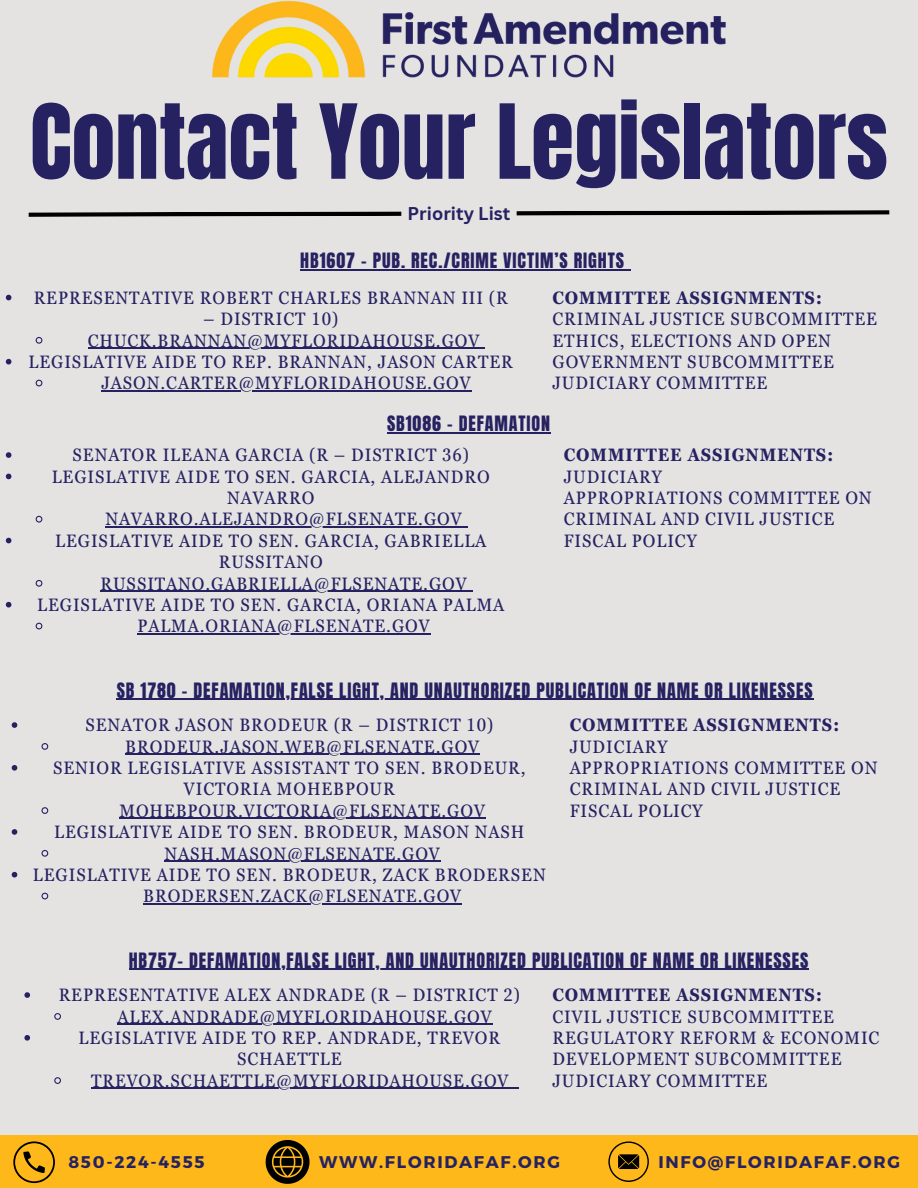
<style>
.page{position:relative;width:918px;height:1188px;background:#e4e3e2}
.page>*{position:absolute;margin:0;border:0;box-sizing:border-box;transform-origin:0 0}
.t1{font:87.9px "Anton";color:#262262}
.t2{font:condensed 18px/21.3px "Georgia Pro";letter-spacing:.05em;color:#262262}
.t3{font:18px "Anton";letter-spacing:.05em;color:#262262}
.t4{font:700 condensed 18px "Georgia Pro";letter-spacing:.05em;color:#262262}
.t5{font:700 18px "Canva Sans";letter-spacing:-.005em;color:#262262}
.t6{font:700 16.95px "Montserrat";letter-spacing:.1em;color:#262262}
</style>
<div class="page">
<div style="left:0;top:1135px;width:918px;height:53px;background:#feb81a"></div>
<img style="left:212px;top:0;width:514px;height:78px">
<svg style="left:608px;top:1141px;width:41px;height:41px"></svg>
<svg style="left:13px;top:1141px;width:42px;height:42px"></svg>
<svg style="left:266px;top:1140px;width:44px;height:44px"></svg>
<hr style="left:300px;top:269px;width:325px;height:1px;background:#262262">
<hr style="left:387px;top:432px;width:164px;height:1px;background:#262262">
<svg style="left:6px;top:295px;width:5px;height:5px"></svg>
<svg style="left:35px;top:337px;width:8px;height:7px"></svg>
<hr style="left:88px;top:348px;width:392px;height:1px;background:#262262">
<svg style="left:6px;top:359px;width:5px;height:6px"></svg>
<svg style="left:35px;top:379px;width:8px;height:8px"></svg>
<hr style="left:101px;top:390px;width:371px;height:2px;background:#262262">
<svg style="left:6px;top:452px;width:5px;height:6px"></svg>
<svg style="left:6px;top:474px;width:5px;height:5px"></svg>
<svg style="left:35px;top:515px;width:8px;height:8px"></svg>
<hr style="left:105px;top:526px;width:358px;height:2px;background:#262262">
<svg style="left:6px;top:538px;width:5px;height:5px"></svg>
<svg style="left:35px;top:580px;width:8px;height:7px"></svg>
<hr style="left:101px;top:591px;width:367px;height:1px;background:#262262">
<svg style="left:6px;top:602px;width:5px;height:6px"></svg>
<svg style="left:35px;top:622px;width:8px;height:8px"></svg>
<hr style="left:138px;top:633px;width:293px;height:1px;background:#262262">
<svg style="left:28px;top:210px;width:862px;height:7px"></svg>
<hr style="left:117px;top:699px;width:65px;height:1px;background:#262262">
<hr style="left:182px;top:699px;width:632px;height:1px;background:#262262">
<svg style="left:12px;top:722px;width:5px;height:6px"></svg>
<svg style="left:41px;top:743px;width:8px;height:7px"></svg>
<hr style="left:125px;top:754px;width:355px;height:1px;background:#262262">
<svg style="left:12px;top:765px;width:5px;height:6px"></svg>
<svg style="left:41px;top:807px;width:8px;height:7px"></svg>
<hr style="left:120px;top:818px;width:366px;height:1px;background:#262262">
<svg style="left:12px;top:829px;width:5px;height:6px"></svg>
<svg style="left:41px;top:850px;width:8px;height:7px"></svg>
<hr style="left:165px;top:861px;width:276px;height:1px;background:#262262">
<svg style="left:12px;top:872px;width:5px;height:6px"></svg>
<svg style="left:41px;top:892px;width:8px;height:8px"></svg>
<hr style="left:143px;top:903px;width:319px;height:1px;background:#262262">
<hr style="left:129px;top:969px;width:49px;height:1px;background:#262262">
<hr style="left:178px;top:969px;width:631px;height:1px;background:#262262">
<svg style="left:24px;top:992px;width:6px;height:6px"></svg>
<svg style="left:54px;top:1013px;width:7px;height:7px"></svg>
<hr style="left:118px;top:1024px;width:375px;height:1px;background:#262262">
<svg style="left:24px;top:1035px;width:6px;height:6px"></svg>
<svg style="left:54px;top:1077px;width:7px;height:7px"></svg>
<hr style="left:91px;top:1088px;width:418px;height:1px;background:#262262">
<p class="t1" style="left:30px;top:79px;width:860px">Contact Your Legislators</p>
<p class="t5" style="left:408px;top:201px;width:104px">Priority List</p>
<p class="t3" style="left:300px;top:248px;width:325px">HB1607 - PUB. REC./CRIME VICTIM’S RIGHTS</p>
<p class="t2" style="left:34px;top:287px;width:476px">REPRESENTATIVE ROBERT CHARLES BRANNAN III (R</p>
<p class="t2" style="left:203px;top:308px;width:137px">– DISTRICT 10)</p>
<p class="t2" style="left:88px;top:330px;width:393px">CHUCK.BRANNAN@MYFLORIDAHOUSE.GOV</p>
<p class="t2" style="left:29px;top:351px;width:486px">LEGISLATIVE AIDE TO REP. BRANNAN, JASON CARTER</p>
<p class="t2" style="left:101px;top:372px;width:371px">JASON.CARTER@MYFLORIDAHOUSE.GOV</p>
<p class="t4" style="left:552px;top:287px;width:271px">COMMITTEE ASSIGNMENTS:</p>
<p class="t2" style="left:552px;top:308px;width:326px">CRIMINAL JUSTICE SUBCOMMITTEE</p>
<p class="t2" style="left:552px;top:330px;width:283px">ETHICS, ELECTIONS AND OPEN<br>GOVERNMENT SUBCOMMITTEE</p>
<p class="t2" style="left:552px;top:372px;width:216px">JUDICIARY COMMITTEE</p>
<p class="t3" style="left:387px;top:411px;width:165px">SB1086 - DEFAMATION</p>
<p class="t2" style="left:73px;top:444px;width:398px">SENATOR ILEANA GARCIA (R – DISTRICT 36)</p>
<p class="t2" style="left:52px;top:466px;width:440px;text-align:center">LEGISLATIVE AIDE TO SEN. GARCIA, ALEJANDRO<br>NAVARRO</p>
<p class="t2" style="left:105px;top:508px;width:358px">NAVARRO.ALEJANDRO@FLSENATE.GOV</p>
<p class="t2" style="left:55px;top:530px;width:433px;text-align:center">LEGISLATIVE AIDE TO SEN. GARCIA, GABRIELLA<br>RUSSITANO</p>
<p class="t2" style="left:101px;top:573px;width:368px">RUSSITANO.GABRIELLA@FLSENATE.GOV</p>
<p class="t2" style="left:37px;top:594px;width:469px">LEGISLATIVE AIDE TO SEN. GARCIA, ORIANA PALMA</p>
<p class="t2" style="left:138px;top:615px;width:294px">PALMA.ORIANA@FLSENATE.GOV</p>
<p class="t4" style="left:564px;top:445px;width:271px">COMMITTEE ASSIGNMENTS:</p>
<p class="t2" style="left:564px;top:466px;width:99px">JUDICIARY</p>
<p class="t2" style="left:564px;top:487px;width:309px">APPROPRIATIONS COMMITTEE ON<br>CRIMINAL AND CIVIL JUSTICE</p>
<p class="t2" style="left:564px;top:530px;width:135px">FISCAL POLICY</p>
<p class="t3" style="left:117px;top:677px;width:698px">SB 1780 - DEFAMATION,FALSE LIGHT, AND UNAUTHORIZED PUBLICATION OF NAME OR LIKENESSES</p>
<p class="t2" style="left:85px;top:714px;width:410px">SENATOR JASON BRODEUR (R – DISTRICT 10)</p>
<p class="t2" style="left:125px;top:736px;width:355px">BRODEUR.JASON.WEB@FLSENATE.GOV</p>
<p class="t2" style="left:53px;top:757px;width:474px;text-align:center">SENIOR LEGISLATIVE ASSISTANT TO SEN. BRODEUR,<br>VICTORIA MOHEBPOUR</p>
<p class="t2" style="left:120px;top:800px;width:367px">MOHEBPOUR.VICTORIA@FLSENATE.GOV</p>
<p class="t2" style="left:54px;top:821px;width:472px">LEGISLATIVE AIDE TO SEN. BRODEUR, MASON NASH</p>
<p class="t2" style="left:165px;top:843px;width:277px">NASH.MASON@FLSENATE.GOV</p>
<p class="t2" style="left:33px;top:864px;width:514px">LEGISLATIVE AIDE TO SEN. BRODEUR, ZACK BRODERSEN</p>
<p class="t2" style="left:143px;top:885px;width:319px">BRODERSEN.ZACK@FLSENATE.GOV</p>
<p class="t4" style="left:570px;top:715px;width:271px">COMMITTEE ASSIGNMENTS:</p>
<p class="t2" style="left:570px;top:736px;width:99px">JUDICIARY</p>
<p class="t2" style="left:570px;top:757px;width:309px">APPROPRIATIONS COMMITTEE ON<br>CRIMINAL AND CIVIL JUSTICE</p>
<p class="t2" style="left:570px;top:800px;width:135px">FISCAL POLICY</p>
<p class="t3" style="left:129px;top:947px;width:681px">HB757- DEFAMATION,FALSE LIGHT, AND UNAUTHORIZED PUBLICATION OF NAME OR LIKENESSES</p>
<p class="t2" style="left:59px;top:984px;width:463px">REPRESENTATIVE ALEX ANDRADE (R – DISTRICT 2)</p>
<p class="t2" style="left:118px;top:1006px;width:376px">ALEX.ANDRADE@MYFLORIDAHOUSE.GOV</p>
<p class="t2" style="left:79px;top:1027px;width:423px;text-align:center">LEGISLATIVE AIDE TO REP. ANDRADE, TREVOR<br>SCHAETTLE</p>
<p class="t2" style="left:91px;top:1070px;width:419px">TREVOR.SCHAETTLE@MYFLORIDAHOUSE.GOV</p>
<p class="t4" style="left:552px;top:985px;width:271px">COMMITTEE ASSIGNMENTS:</p>
<p class="t2" style="left:552px;top:1006px;width:283px">CIVIL JUSTICE SUBCOMMITTEE</p>
<p class="t2" style="left:552px;top:1027px;width:328px">REGULATORY REFORM &amp; ECONOMIC<br>DEVELOPMENT SUBCOMMITTEE</p>
<p class="t2" style="left:552px;top:1070px;width:216px">JUDICIARY COMMITTEE</p>
<p class="t6" style="left:68px;top:1151px;width:138px">850-224-4555</p>
<p class="t6" style="left:319px;top:1151px;width:242px">WWW.FLORIDAFAF.ORG</p>
<p class="t6" style="left:659px;top:1151px;width:243px">INFO@FLORIDAFAF.ORG</p>
</div>
